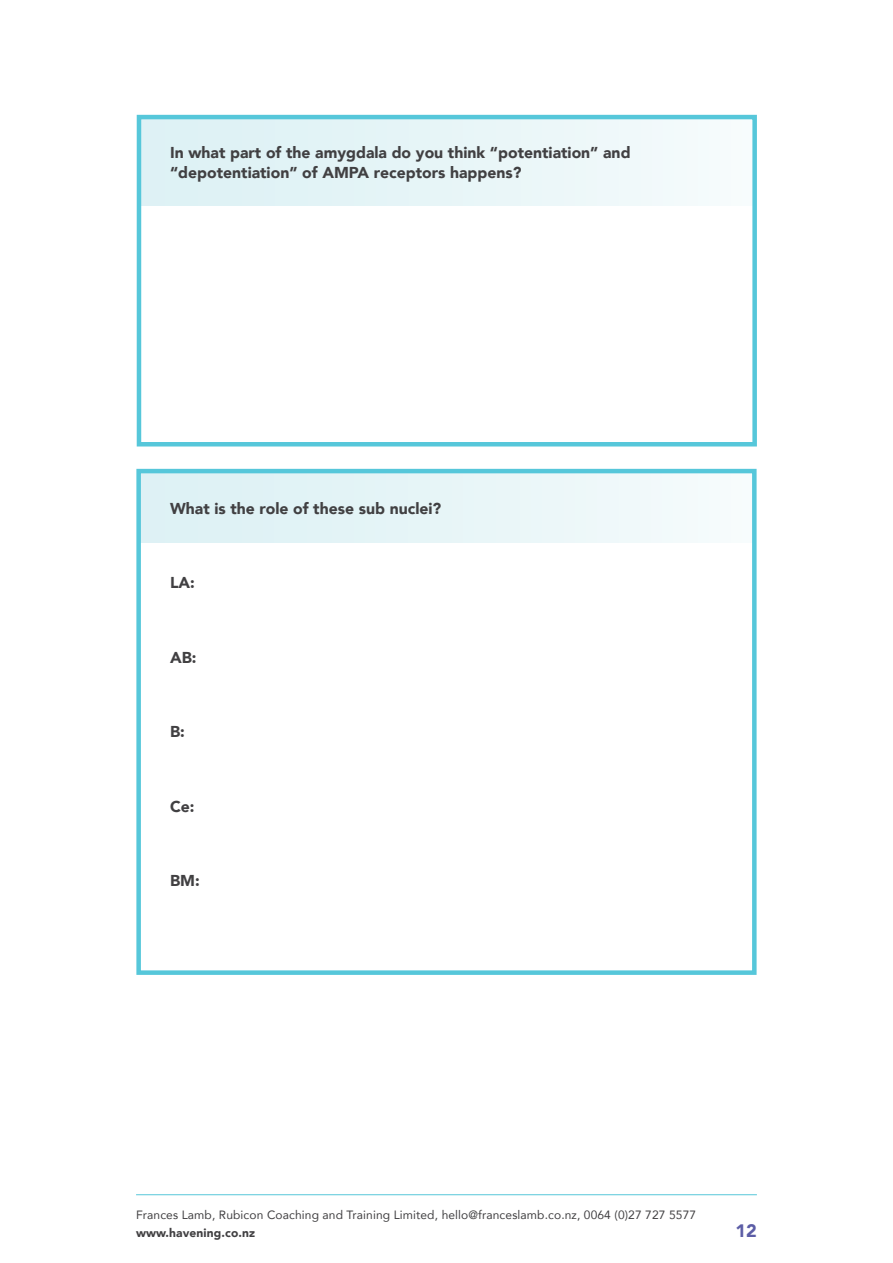
<style>
.page{position:relative;width:893px;height:1263px;background:#fff}
.page>*{position:absolute;margin:0;border:0;box-sizing:border-box;transform-origin:0 0}
.t1{font:900 18px "Avenir";color:#5c5da6}
.t2{font:900 15.75px/20.2px "Avenir";color:#414042}
.t3{font:12px "Avenir";letter-spacing:.01em;color:#414042}
.t4{font:900 12px "Avenir";letter-spacing:.01em;color:#414042}
</style>
<div class="page">
<hr style="left:136px;top:1194px;width:621px;height:1px;background:#56c7da">
<div style="left:139px;top:471px;width:615px;height:71px;background:linear-gradient(to right,#dbf0f4,#f5fbfc)"></div>
<div style="left:136px;top:469px;width:621px;height:506px;border:4px solid #56c7da"></div>
<div style="left:139px;top:117px;width:616px;height:88px;background:linear-gradient(to right,#dbf0f4,#f5fbfc)"></div>
<div style="left:137px;top:115px;width:620px;height:331px;border:4px solid #56c7da"></div>
<p class="t2" style="left:170px;top:142px;width:462px">In what part of the amygdala do you think “potentiation” and “depotentiation” of AMPA receptors happens?</p>
<p class="t2" style="left:170px;top:498px;width:273px">What is the role of these sub nuclei?</p>
<p class="t2" style="left:170px;top:572px;width:26px">LA:</p>
<p class="t2" style="left:170px;top:647px;width:28px">AB:</p>
<p class="t2" style="left:170px;top:721px;width:16px">B:</p>
<p class="t2" style="left:170px;top:796px;width:26px">Ce:</p>
<p class="t2" style="left:170px;top:870px;width:31px">BM:</p>
<p class="t3" style="left:136px;top:1205px;width:562px">Frances Lamb, Rubicon Coaching and Training Limited, hello@franceslamb.co.nz, 0064 (0)27 727 5577</p>
<p class="t4" style="left:136px;top:1222px;width:121px">www.havening.co.nz</p>
<p class="t1" style="left:736px;top:1215px;width:23px">12</p>
</div>
